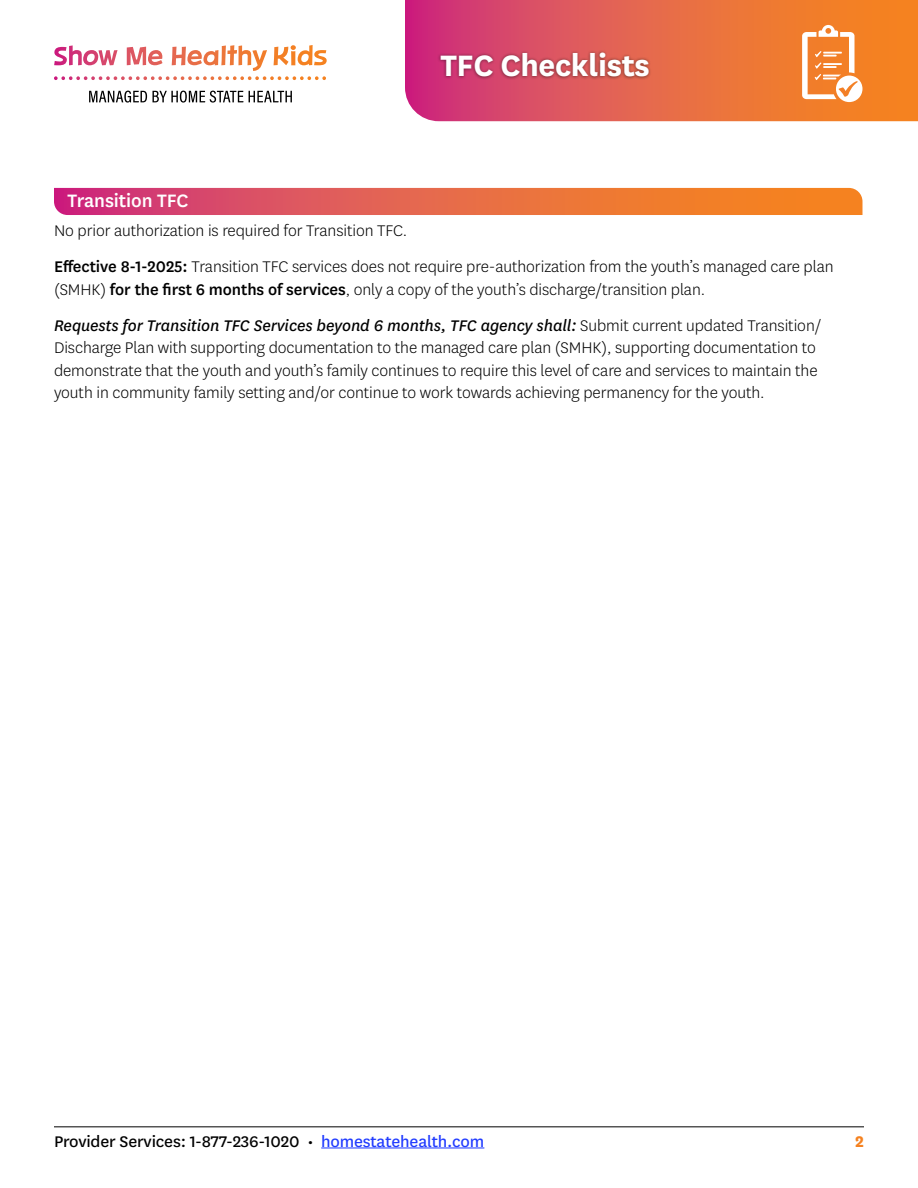
<style>
.page{position:relative;width:918px;height:1188px;background:#fff}
.page>*{position:absolute;margin:0;border:0;box-sizing:border-box;transform-origin:0 0}
.t1{font:700 34.5px "Centene Sans";letter-spacing:-.01em;color:#fff}
.t2{font:500 21px "Centene Sans";letter-spacing:-.005em;color:#fff}
.t3{font:300 18px/22.5px "Centene Sans";letter-spacing:-.005em;color:#000}
.t4{font:18px "Centene Sans";letter-spacing:-.01em;color:#000;scale:1.04 1}
.t5{font:700 18px "Centene Sans";color:#f58220}
.s1{font-weight:500}
.s2{font-weight:400;font-style:italic}
.s3{color:#213cff}
</style>
<div class="page">
<svg style="left:405px;top:0;width:513px;height:121px;background:#e4634b"></svg>
<div style="left:437px;top:49px;width:215px;height:31px;background:#000;opacity:.5"></div>
<svg style="left:89px;top:91px;width:203px;height:12px"></svg>
<svg style="left:54px;top:45px;width:273px;height:20px"></svg>
<svg style="left:151px;top:76px;width:175px;height:4px"></svg>
<svg style="left:802px;top:25px;width:60px;height:77px"></svg>
<hr style="left:54px;top:1126px;width:810px;height:1px;background:#000">
<hr style="left:321px;top:1147px;width:163px;height:1px;background:#213cff">
<svg style="left:54px;top:188px;width:808px;height:27px;background:#e4644a"></svg>
<h1 class="t1" style="left:440px;top:41px;width:211px">TFC Checklists</h1>
<h2 class="t2" style="left:68px;top:186px;width:122px">Transition TFC</h2>
<p class="t3" style="left:54px;top:219px;width:355px">No prior authorization is required for Transition TFC.</p>
<p class="t3" style="left:54px;top:255px;width:781px"><span class="s1">Effective 8-1-2025:</span> Transition TFC services does not require pre-authorization from the youth’s managed care plan (SMHK) <span class="s1">for the first 6 months of services</span>, only a copy of the youth’s discharge/transition plan.</p>
<p class="t3" style="left:54px;top:313px;width:769px"><span class="s2">Requests for Transition TFC Services beyond 6 months, TFC agency shall:</span> Submit current updated Transition/ Discharge Plan with supporting documentation to the managed care plan (SMHK), supporting documentation to demonstrate that the youth and youth’s family continues to require this level of care and services to maintain the youth in community family setting and/or continue to work towards achieving permanency for the youth.</p>
<p class="t4" style="left:54px;top:1130px;width:415px">Provider Services: 1-877-236-1020 <span class="s3">homestatehealth.com</span></p>
<p class="t4" style="left:307px;top:1130px;width:7px">•</p>
<p class="t5" style="left:855px;top:1129px;width:10px">2</p>
</div>
